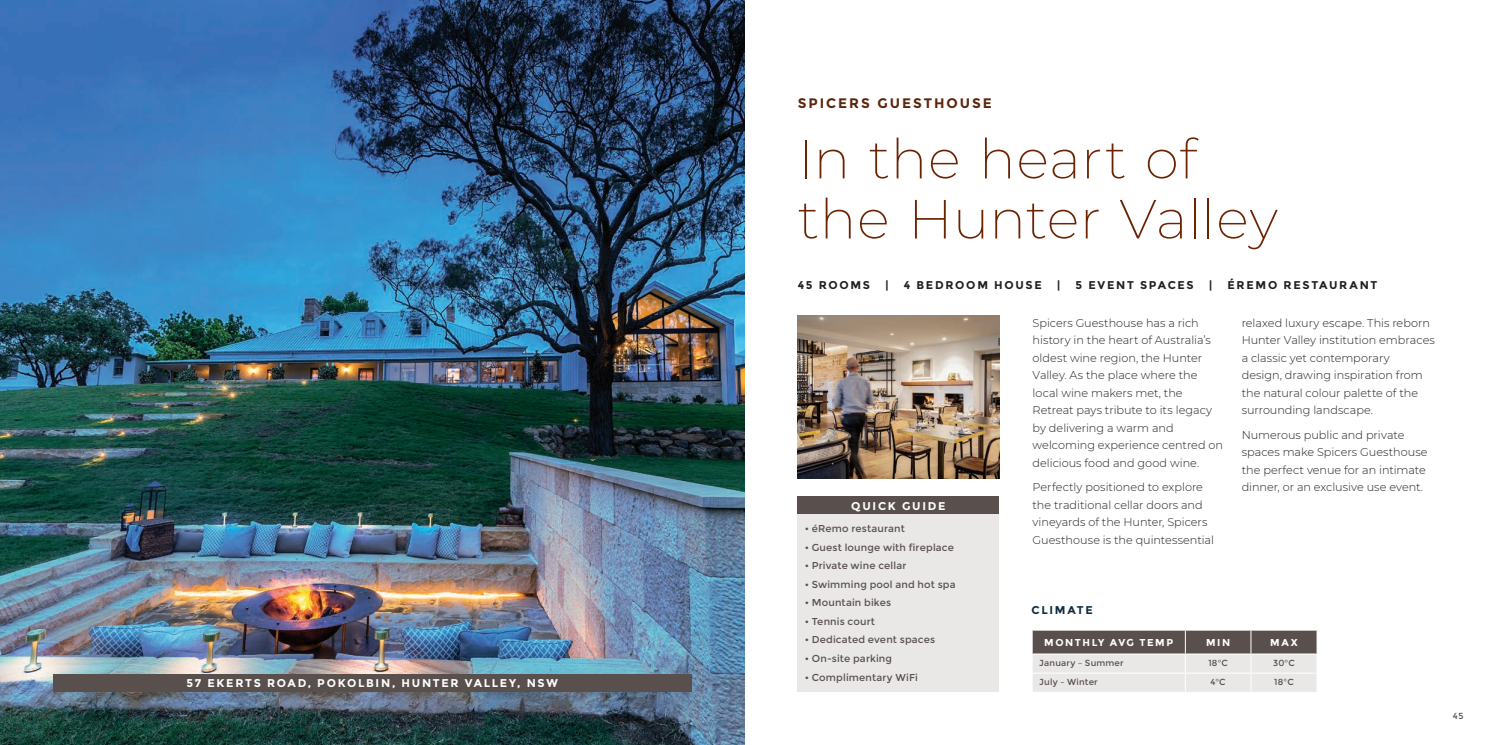
<style>
.page{position:relative;width:1489px;height:745px;background:#fff}
.page>*{position:absolute;margin:0;border:0;box-sizing:border-box;transform-origin:0 0}
.t1{font:200 55px/60px "Montserrat";letter-spacing:.005em;color:#6c2302}
.t2{font:700 13.75px "Montserrat";letter-spacing:.145em;color:#5c260c}
.t3{font:300 11.25px/17.5px "Montserrat";color:#231f20}
.t4{font:700 11.25px "Montserrat";letter-spacing:.155em;color:#231f20}
.t5{font:700 11.25px "Montserrat";letter-spacing:.155em;color:#fff}
.t6{font:700 11.25px "Montserrat";letter-spacing:.145em;color:#0f2d3f}
.t7{font:10px "Montserrat";letter-spacing:.015em;color:#59504d}
.t8{font:700 10px "Montserrat";letter-spacing:.16em;color:#fff}
.t9{font:8.75px "Montserrat";letter-spacing:.025em;color:#59504d}
</style>
<div class="page">
<img style="left:0;top:0;width:744px;height:744px">
<img style="left:797px;top:315px;width:202px;height:163px">
<div style="left:53px;top:673px;width:638px;height:18px;background:#59504d"></div>
<div style="left:797px;top:511px;width:202px;height:180px;background:#eae8e7"></div>
<div style="left:797px;top:496px;width:202px;height:18px;background:#59504d"></div>
<svg style="left:1032px;top:630px;width:285px;height:61px;background:#b5b0af"></svg>
<p class="t5" style="left:186px;top:676px;width:373px">57 EKERTS ROAD, POKOLBIN, HUNTER VALLEY, NSW</p>
<p class="t2" style="left:797px;top:95px;width:196px">SPICERS GUESTHOUSE</p>
<p class="t1" style="left:797px;top:127px;width:482px">In the heart of the Hunter Valley</p>
<p class="t4" style="left:797px;top:277px;width:74px">45 ROOMS</p>
<p class="t4" style="left:885px;top:277px;width:5px">|</p>
<p class="t4" style="left:903px;top:277px;width:140px">4 BEDROOM HOUSE</p>
<p class="t4" style="left:1057px;top:277px;width:5px">|</p>
<p class="t4" style="left:1075px;top:277px;width:120px">5 EVENT SPACES</p>
<p class="t4" style="left:1208px;top:277px;width:5px">|</p>
<p class="t4" style="left:1227px;top:277px;width:151px">ÉREMO RESTAURANT</p>
<p class="t5" style="left:851px;top:498px;width:96px">QUICK GUIDE</p>
<p class="t7" style="left:804px;top:522px;width:102px">• éRemo restaurant</p>
<p class="t7" style="left:804px;top:541px;width:151px">• Guest lounge with fireplace</p>
<p class="t7" style="left:804px;top:559px;width:103px">• Private wine cellar</p>
<p class="t7" style="left:804px;top:578px;width:152px">• Swimming pool and hot spa</p>
<p class="t7" style="left:804px;top:596px;width:88px">• Mountain bikes</p>
<p class="t7" style="left:804px;top:615px;width:72px">• Tennis court</p>
<p class="t7" style="left:804px;top:633px;width:132px">• Dedicated event spaces</p>
<p class="t7" style="left:804px;top:652px;width:89px">• On-site parking</p>
<p class="t7" style="left:804px;top:670px;width:115px">• Complimentary WiFi</p>
<p class="t3" style="left:1032px;top:313px;width:192px">Spicers Guesthouse has a rich history in the heart of Australia’s oldest wine region, the Hunter<br>Valley. As the place where the local wine makers met, the<br>Retreat pays tribute to its legacy by delivering a warm and welcoming experience centred on delicious food and good wine.</p>
<p class="t3" style="left:1032px;top:478px;width:183px">Perfectly positioned to explore the traditional cellar doors and vineyards of the Hunter, Spicers Guesthouse is the quintessential</p>
<p class="t3" style="left:1241px;top:313px;width:195px">relaxed luxury escape. This reborn<br>Hunter Valley institution embraces a classic yet contemporary<br>design, drawing inspiration from the natural colour palette of the surrounding landscape.</p>
<p class="t3" style="left:1241px;top:425px;width:187px">Numerous public and private spaces make Spicers Guesthouse the perfect venue for an intimate dinner, or an exclusive use event.</p>
<p class="t6" style="left:1031px;top:603px;width:63px">CLIMATE</p>
<p class="t8" style="left:1044px;top:635px;width:130px">MONTHLY AVG TEMP</p>
<p class="t8" style="left:1205px;top:635px;width:26px">MIN</p>
<p class="t8" style="left:1270px;top:635px;width:29px">MAX</p>
<p class="t9" style="left:1039px;top:657px;width:86px">January – Summer</p>
<p class="t9" style="left:1208px;top:657px;width:21px">18°C</p>
<p class="t9" style="left:1272px;top:657px;width:23px">30°C</p>
<p class="t9" style="left:1039px;top:676px;width:60px">July – Winter</p>
<p class="t9" style="left:1210px;top:676px;width:17px">4°C</p>
<p class="t9" style="left:1274px;top:676px;width:21px">18°C</p>
<p class="t9" style="left:1452px;top:710px;width:12px">45</p>
</div>
